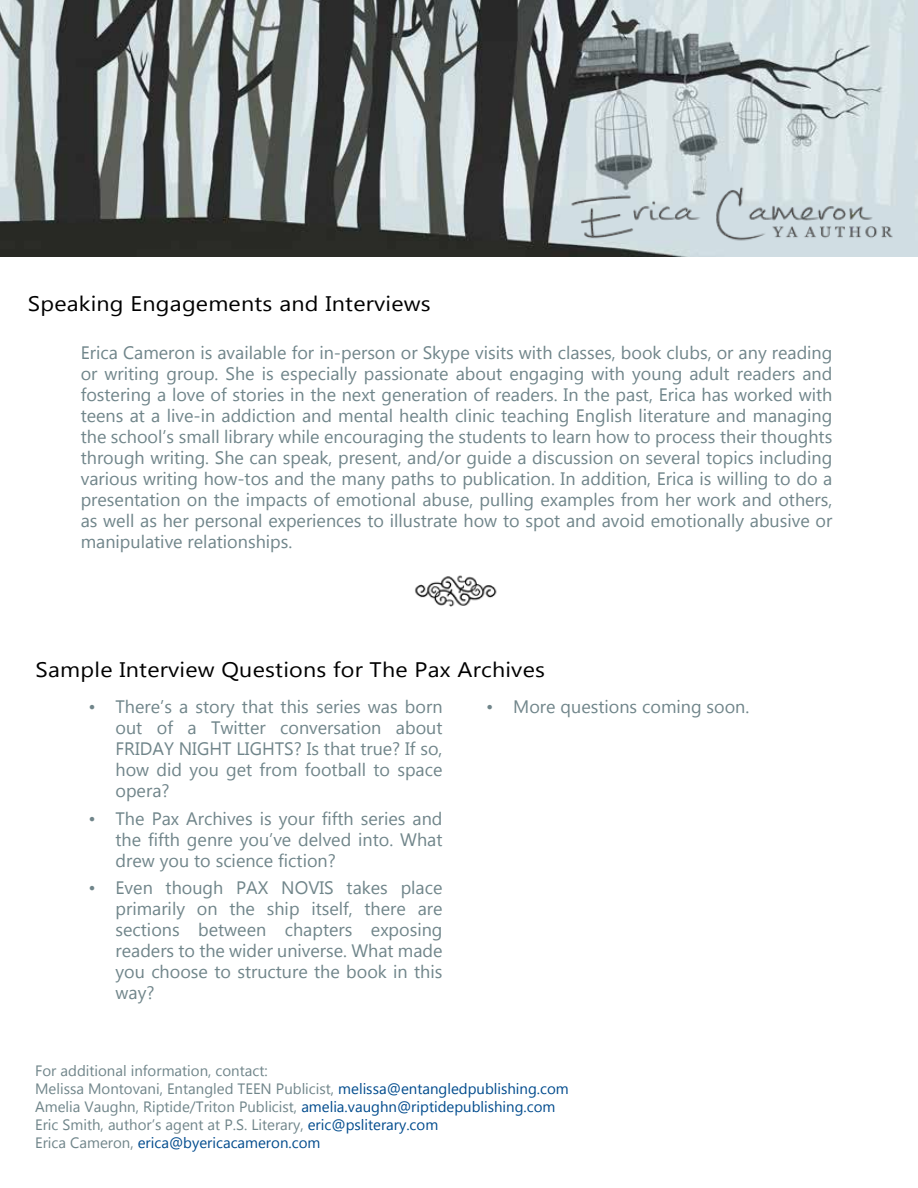
<style>
.page{position:relative;width:918px;height:1188px;background:#fff}
.page>*{position:absolute;margin:0;border:0;box-sizing:border-box;transform-origin:0 0}
.t1{font:21px "Myanmar Text";letter-spacing:.01em;color:#000;scale:1.11 1}
.t2{font:18px/21px "Gadugi";color:#70858a;text-align:justify}
.t3{font:15px/18px "Gadugi";color:#70858a}
.s1{color:#004b8d}
</style>
<div class="page">
<img style="left:415px;top:575px;width:82px;height:32px">
<img style="left:0;top:0;width:918px;height:257px">
<img style="left:552px;top:178px;width:359px;height:69px">
<p class="t1" style="left:28px;top:291px;width:364px">Speaking Engagements and Interviews</p>
<p class="t2" style="left:81px;top:342px;width:753px">Erica Cameron is available for in-person or Skype visits with classes, book clubs, or any reading or writing group. She is especially passionate about engaging with young adult readers and fostering a love of stories in the next generation of readers. In the past, Erica has worked with teens at a live-in addiction and mental health clinic teaching English literature and managing the school’s small library while encouraging the students to learn how to process their thoughts through writing. She can speak, present, and/or guide a discussion on several topics including various writing how-tos and the many paths to publication. In addition, Erica is willing to do a presentation on the impacts of emotional abuse, pulling examples from her work and others, as well as her personal experiences to illustrate how to spot and avoid emotionally abusive or manipulative relationships.</p>
<p class="t1" style="left:36px;top:657px;width:460px">Sample Interview Questions for The Pax Archives</p>
<p class="t2" style="left:89px;top:696px;width:355px">• There’s a story that this series was born</p>
<p class="t2" style="left:486px;top:696px;width:265px">• More questions coming soon.</p>
<p class="t2" style="left:116px;top:717px;width:328px">out of a Twitter conversation about FRIDAY NIGHT LIGHTS? Is that true? If so, how did you get from football to space opera?</p>
<p class="t2" style="left:116px;top:808px;width:328px;text-indent:-27px">• The Pax Archives is your fifth series and the fifth genre you’ve delved into. What drew you to science fiction?</p>
<p class="t2" style="left:116px;top:877px;width:328px;text-indent:-27px">• Even though PAX NOVIS takes place primarily on the ship itself, there are sections between chapters exposing readers to the wider universe. What made you choose to structure the book in this way?</p>
<p class="t3" style="left:35px;top:1062px;width:535px">For additional information, contact:<br>Melissa Montovani, Entangled TEEN Publicist, <span class="s1">melissa@entangledpublishing.com </span>Amelia Vaughn, Riptide/Triton Publicist, <span class="s1">amelia.vaughn@riptidepublishing.com </span>Eric Smith, author’s agent at P.S. Literary, <span class="s1">eric@psliterary.com<br></span>Erica Cameron, <span class="s1">erica@byericacameron.com</span></p>
</div>
